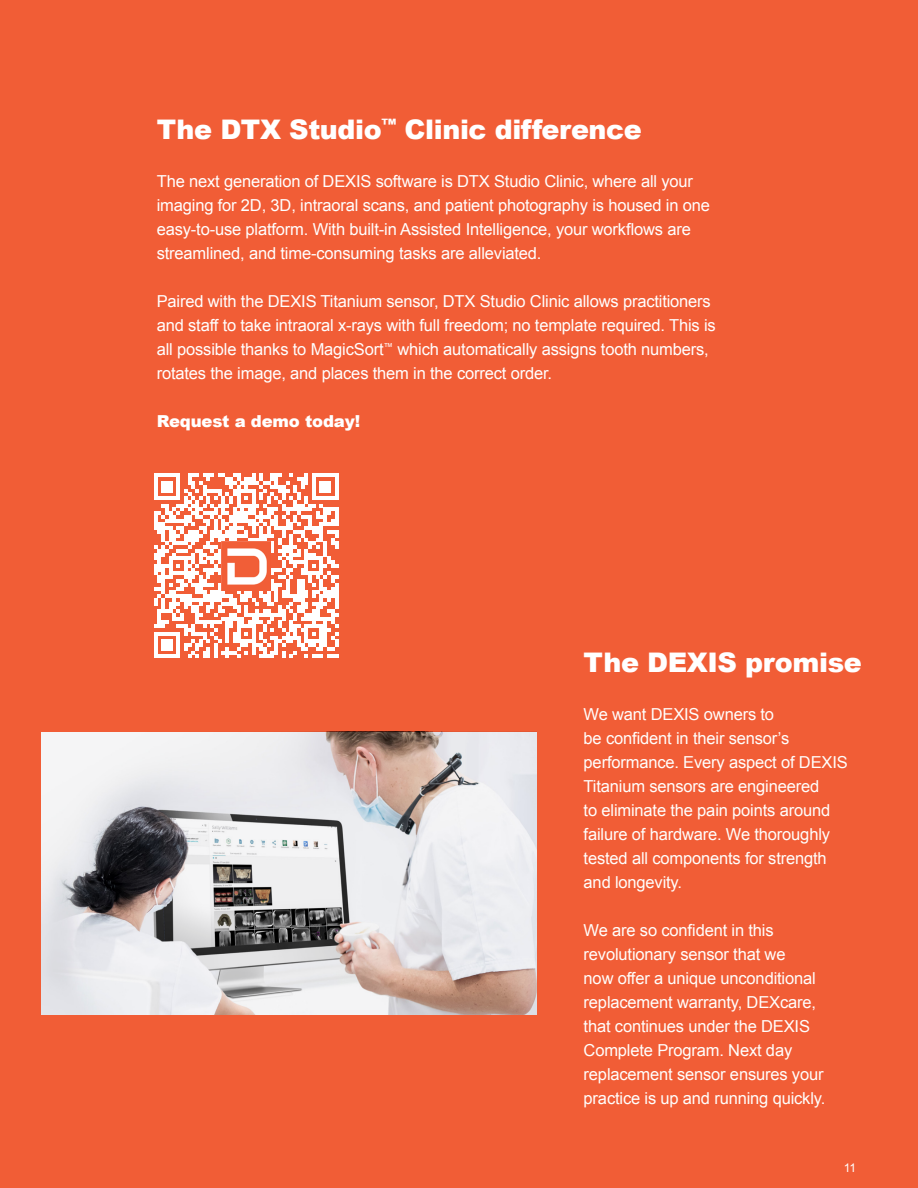
<style>
.page{position:relative;width:918px;height:1188px;background:#f15d36}
.page>*{position:absolute;margin:0;border:0;box-sizing:border-box;transform-origin:0 0}
.Headline{font:900 27px "Arial";letter-spacing:-.015em;color:#fff}
.Body_Copy{font:16.5px/24px "Arial";letter-spacing:-.01em;color:#fff}
.Body_Copy-2{font:16.5px/24px "Arial";letter-spacing:-.01em;color:#fffefc}
.Body_Copy-3{font:900 16.5px "Arial";letter-spacing:-.01em;color:#fff}
.t1{font:12px "Arial";color:#fff}
</style>
<div class="page">
<img style="left:41px;top:732px;width:495px;height:282px">
<svg style="left:154px;top:473px;width:185px;height:185px"></svg>
<img style="left:222px;top:542px;width:48px;height:48px">
<p class="Headline" style="left:157px;top:110px;width:487px">The DTX Studio<sup>™</sup> Clinic difference</p>
<p class="Body_Copy" style="left:157px;top:170px;width:555px">The next generation of DEXIS software is DTX Studio Clinic, where all your imaging for 2D, 3D, intraoral scans, and patient photography is housed in one easy-to-use platform. With built-in Assisted Intelligence, your workflows are streamlined, and time-consuming tasks are alleviated.</p>
<p class="Body_Copy" style="left:157px;top:290px;width:561px">Paired with the DEXIS Titanium sensor, DTX Studio Clinic allows practitioners and staff to take intraoral x-rays with full freedom; no template required. This is all possible thanks to MagicSort<sup>™</sup> which automatically assigns tooth numbers, rotates the image, and places them in the correct order.</p>
<p class="Body_Copy-3" style="left:157px;top:409px;width:205px">Request a demo today!</p>
<p class="Headline" style="left:584px;top:643px;width:280px">The DEXIS promise</p>
<p class="Body_Copy-2" style="left:584px;top:702px;width:266px">We want DEXIS owners to<br>be confident in their sensor’s performance. Every aspect of DEXIS<br>Titanium sensors are engineered<br>to eliminate the pain points around failure of hardware. We thoroughly tested all components for strength and longevity.</p>
<p class="Body_Copy-2" style="left:584px;top:918px;width:243px">We are so confident in this revolutionary sensor that we<br>now offer a unique unconditional replacement warranty, DEXcare, that continues under the DEXIS<br>Complete Program. Next day replacement sensor ensures your practice is up and running quickly.</p>
<p class="t1" style="left:844px;top:1160px;width:14px">11</p>
</div>
